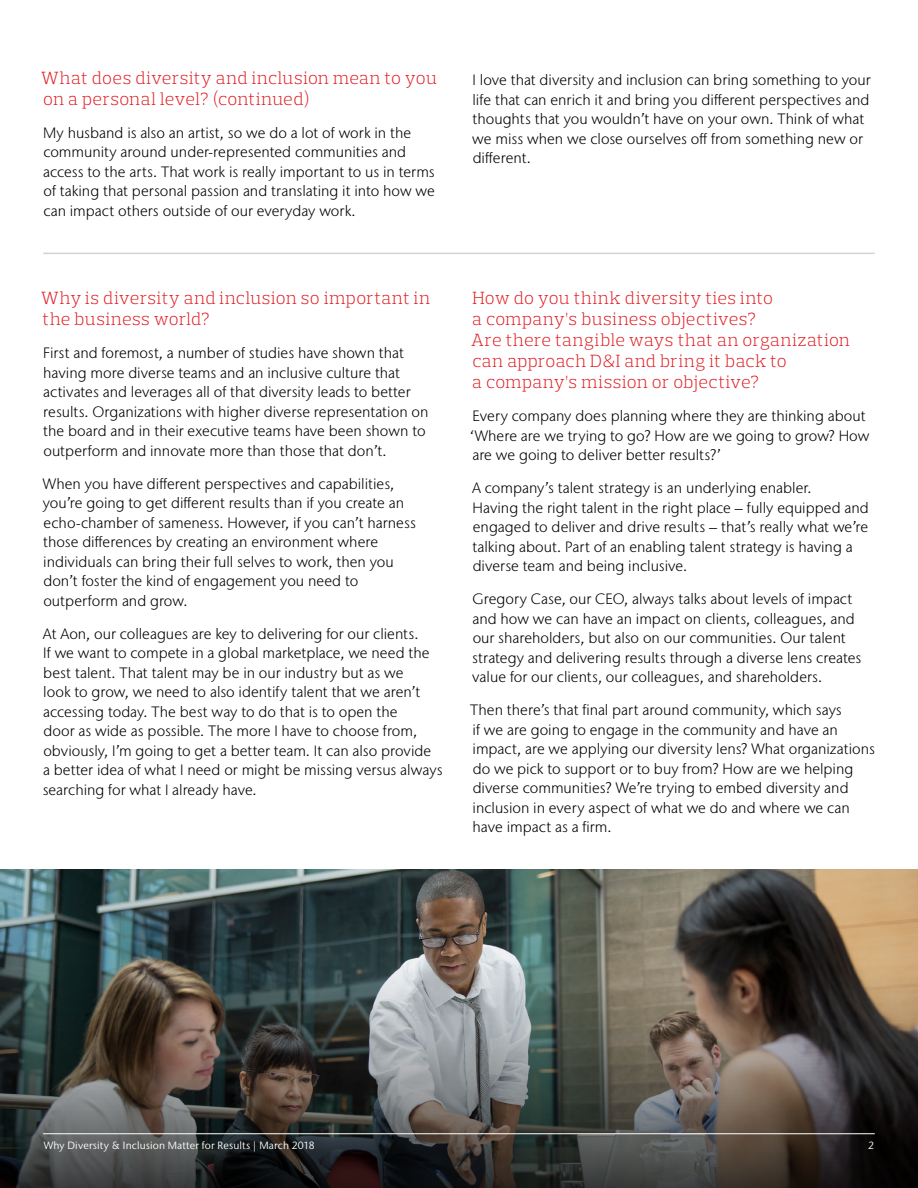
<style>
.page{position:relative;width:918px;height:1188px;background:#fff}
.page>*{position:absolute;margin:0;border:0;box-sizing:border-box;transform-origin:0 0}
.t1{font:300 18px/21px "Prelo Slab";letter-spacing:.025em;color:#e11b22}
.t2{font:300 15px/19.5px "Stone Sans IIITC Pro";color:#000}
.t3{font:10.5px "Stone Sans IIITC Pro";letter-spacing:.01em;color:#fff}
</style>
<div class="page">
<img style="left:0;top:869px;width:918px;height:89px">
<img style="left:0;top:958px;width:918px;height:230px">
<hr style="left:43px;top:1133px;width:832px;height:1px;background:#fff">
<hr style="left:43px;top:253px;width:832px;height:1px;background:#d1d3d4">
<p class="t1" style="left:41px;top:67px;width:397px">What does diversity and inclusion mean to you on a personal level? (continued)</p>
<p class="t2" style="left:43px;top:123px;width:393px">My husband is also an artist, so we do a lot of work in the community around under-represented communities and access to the arts. That work is really important to us in terms of taking that personal passion and translating it into how we can impact others outside of our everyday work.</p>
<p class="t2" style="left:472px;top:70px;width:400px">I love that diversity and inclusion can bring something to your life that can enrich it and bring you different perspectives and thoughts that you wouldn’t have on your own. Think of what we miss when we close ourselves off from something new or different.</p>
<p class="t1" style="left:41px;top:288px;width:390px">Why is diversity and inclusion so important in the business world?</p>
<p class="t2" style="left:43px;top:343px;width:387px">First and foremost, a number of studies have shown that having more diverse teams and an inclusive culture that activates and leverages all of that diversity leads to better results. Organizations with higher diverse representation on the board and in their executive teams have been shown to outperform and innovate more than those that don’t.</p>
<p class="t2" style="left:43px;top:474px;width:375px">When you have different perspectives and capabilities, you’re going to get different results than if you create an echo-chamber of sameness. However, if you can’t harness those differences by creating an environment where individuals can bring their full selves to work, then you don’t foster the kind of engagement you need to outperform and grow.</p>
<p class="t2" style="left:43px;top:624px;width:401px">At Aon, our colleagues are key to delivering for our clients.<br>If we want to compete in a global marketplace, we need the best talent. That talent may be in our industry but as we<br>look to grow, we need to also identify talent that we aren’t accessing today. The best way to do that is to open the<br>door as wide as possible. The more I have to choose from, obviously, I’m going to get a better team. It can also provide<br>a better idea of what I need or might be missing versus always searching for what I already have.</p>
<p class="t1" style="left:471px;top:288px;width:380px">How do you think diversity ties into<br>a company’s business objectives?<br>Are there tangible ways that an organization can approach D&amp;I and bring it back to<br>a company’s mission or objective?</p>
<p class="t2" style="left:470px;top:406px;width:401px">Every company does planning where they are thinking about ‘Where are we trying to go? How are we going to grow? How are we going to deliver better results?’</p>
<p class="t2" style="left:472px;top:478px;width:398px">A company’s talent strategy is an underlying enabler.<br>Having the right talent in the right place – fully equipped and engaged to deliver and drive results – that’s really what we’re talking about. Part of an enabling talent strategy is having a diverse team and being inclusive.</p>
<p class="t2" style="left:472px;top:589px;width:391px">Gregory Case, our CEO, always talks about levels of impact and how we can have an impact on clients, colleagues, and our shareholders, but also on our communities. Our talent strategy and delivering results through a diverse lens creates value for our clients, our colleagues, and shareholders.</p>
<p class="t2" style="left:470px;top:700px;width:406px">Then there’s that final part around community, which says<br>if we are going to engage in the community and have an impact, are we applying our diversity lens? What organizations do we pick to support or to buy from? How are we helping diverse communities? We’re trying to embed diversity and inclusion in every aspect of what we do and where we can have impact as a firm.</p>
<p class="t3" style="left:44px;top:1139px;width:273px">Why Diversity &amp; Inclusion Matter for Results | March 2018</p>
<p class="t3" style="left:868px;top:1139px;width:7px">2</p>
</div>
